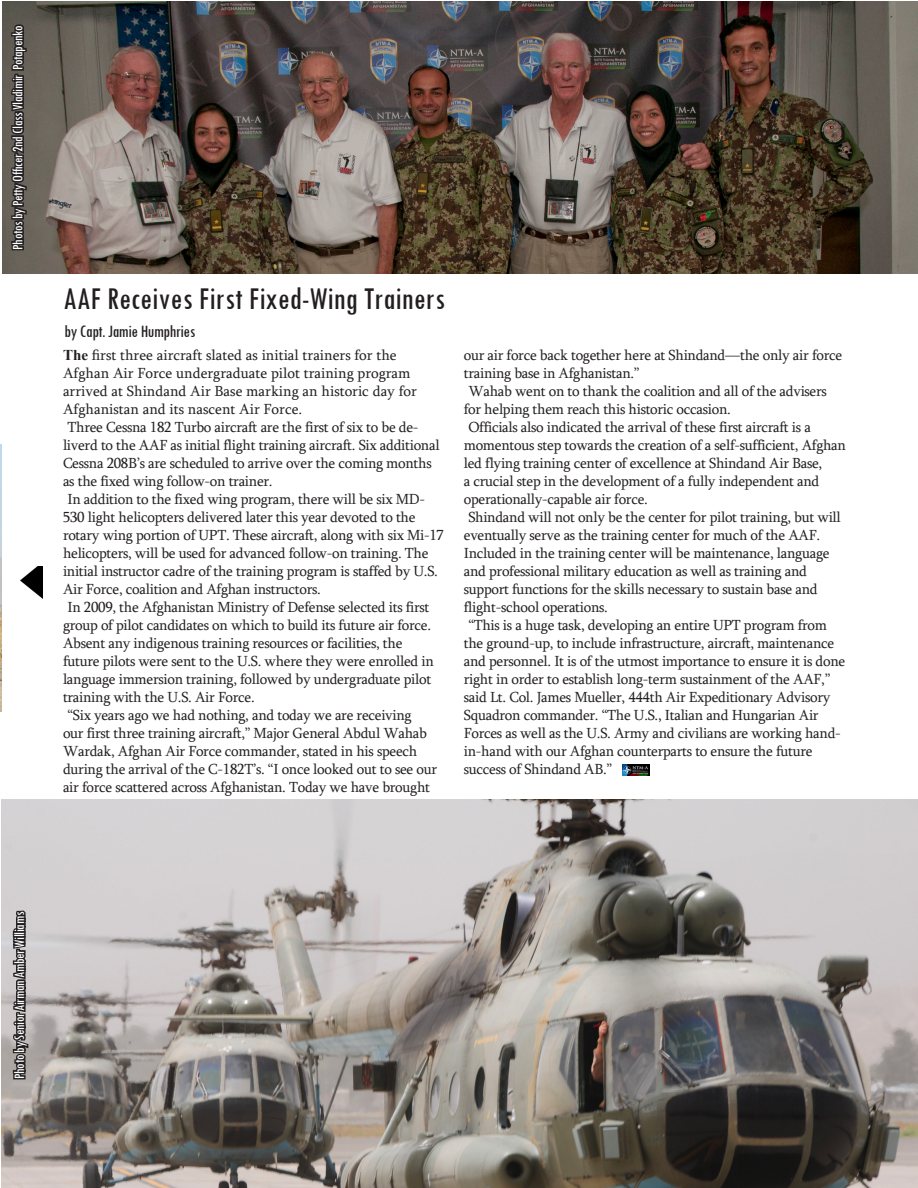
<style>
.page{position:relative;width:918px;height:1188px;background:#fff}
.page>*{position:absolute;margin:0;border:0;box-sizing:border-box;transform-origin:0 0}
.Articles{font:500 condensed 33px "Tw Cen";color:#231f20}
.Byline{font:500 condensed 18px "Tw Cen";letter-spacing:-.02em;color:#231f20}
.Line_Header{font:15px/18px "Sylfaen";letter-spacing:-.02em;color:#231f20}
.Articles-2{font:15px/18px "Sylfaen";color:#231f20}
.Byline-2{font:500 condensed 15px "Tw Cen";letter-spacing:-.02em;color:#fff}
.s1{font-family:"Times New Roman";font-weight:700}
</style>
<div class="page">
<img style="left:0;top:445px;width:1px;height:267px">
<img style="left:20px;top:566px;width:23px;height:33px">
<img style="left:622px;top:764px;width:27px;height:12px">
<img style="left:1px;top:800px;width:917px;height:388px">
<svg style="left:11px;top:908px;width:19px;height:173px;background:#716d6d"></svg>
<img style="left:2px;top:1px;width:916px;height:273px">
<svg style="left:9px;top:22px;width:29px;height:230px;background:#504b45"></svg>
<p class="Byline-2" style="left:9px;top:250px;width:226px;rotate:-90deg">Photos by Petty Officer 2nd Class Vladimir Potapenko</p>
<p class="Articles" style="left:63px;top:279px;width:384px">AAF Receives First Fixed-Wing Trainers</p>
<p class="Byline" style="left:65px;top:320px;width:132px">by Capt. Jamie Humphries</p>
<p class="Articles-2" style="left:63px;top:346px;width:355px"><span class="s1">The</span> first three aircraft slated as initial trainers for the Afghan Air Force undergraduate pilot training program arrived at Shindand Air Base marking an historic day for Afghanistan and its nascent Air Force.</p>
<p class="Line_Header" style="left:63px;top:418px;width:378px;text-indent:4px">Three Cessna 182 Turbo aircraft are the first of six to be de&shy;liverd to the AAF as initial flight training aircraft. Six additional Cessna 208B’s are scheduled to arrive over the coming months as the fixed wing follow-on trainer.</p>
<p class="Line_Header" style="left:63px;top:490px;width:383px;text-indent:4px">In addition to the fixed wing program, there will be six MD-530 light helicopters delivered later this year devoted to the rotary wing portion of UPT. These aircraft, along with six Mi-17 helicopters, will be used for advanced follow-on training. The initial instructor cadre of the training program is staffed by U.S.<br>Air Force, coalition and Afghan instructors.</p>
<p class="Line_Header" style="left:63px;top:598px;width:372px;text-indent:4px">In 2009, the Afghanistan Ministry of Defense selected its first group of pilot candidates on which to build its future air force.<br>Absent any indigenous training resources or facilities, the future pilots were sent to the U.S. where they were enrolled in language immersion training, followed by undergraduate pilot training with the U.S. Air Force.</p>
<p class="Line_Header" style="left:63px;top:706px;width:376px;text-indent:4px">“Six years ago we had nothing, and today we are receiving<br>our first three training aircraft,” Major General Abdul Wahab Wardak, Afghan Air Force commander, stated in his speech during the arrival of the C-182T’s. “I once looked out to see our air force scattered across Afghanistan. Today we have brought</p>
<p class="Line_Header" style="left:464px;top:346px;width:380px">our air force back together here at Shindand—the only air force training base in Afghanistan.”</p>
<p class="Line_Header" style="left:464px;top:382px;width:365px;text-indent:4px">Wahab went on to thank the coalition and all of the advisers for helping them reach this historic occasion.</p>
<p class="Line_Header" style="left:464px;top:418px;width:384px;text-indent:4px">Officials also indicated the arrival of these first aircraft is a momentous step towards the creation of a self-sufficient, Afghan led flying training center of excellence at Shindand Air Base,<br>a crucial step in the development of a fully independent and operationally-capable air force.</p>
<p class="Line_Header" style="left:464px;top:508px;width:378px;text-indent:4px">Shindand will not only be the center for pilot training, but will eventually serve as the training center for much of the AAF.<br>Included in the training center will be maintenance, language and professional military education as well as training and support functions for the skills necessary to sustain base and flight-school operations.</p>
<p class="Line_Header" style="left:464px;top:616px;width:383px;text-indent:4px">“This is a huge task, developing an entire UPT program from the ground-up, to include infrastructure, aircraft, maintenance and personnel. It is of the utmost importance to ensure it is done right in order to establish long-term sustainment of the AAF,” said Lt. Col. James Mueller, 444th Air Expeditionary Advisory Squadron commander. “The U.S., Italian and Hungarian Air Forces as well as the U.S. Army and civilians are working hand&shy;in-hand with our Afghan counterparts to ensure the future success of Shindand AB.”</p>
<p class="Byline-2" style="left:10px;top:1079px;width:169px;rotate:-90deg">Photo by Senior Airman Amber Williams</p>
</div>
